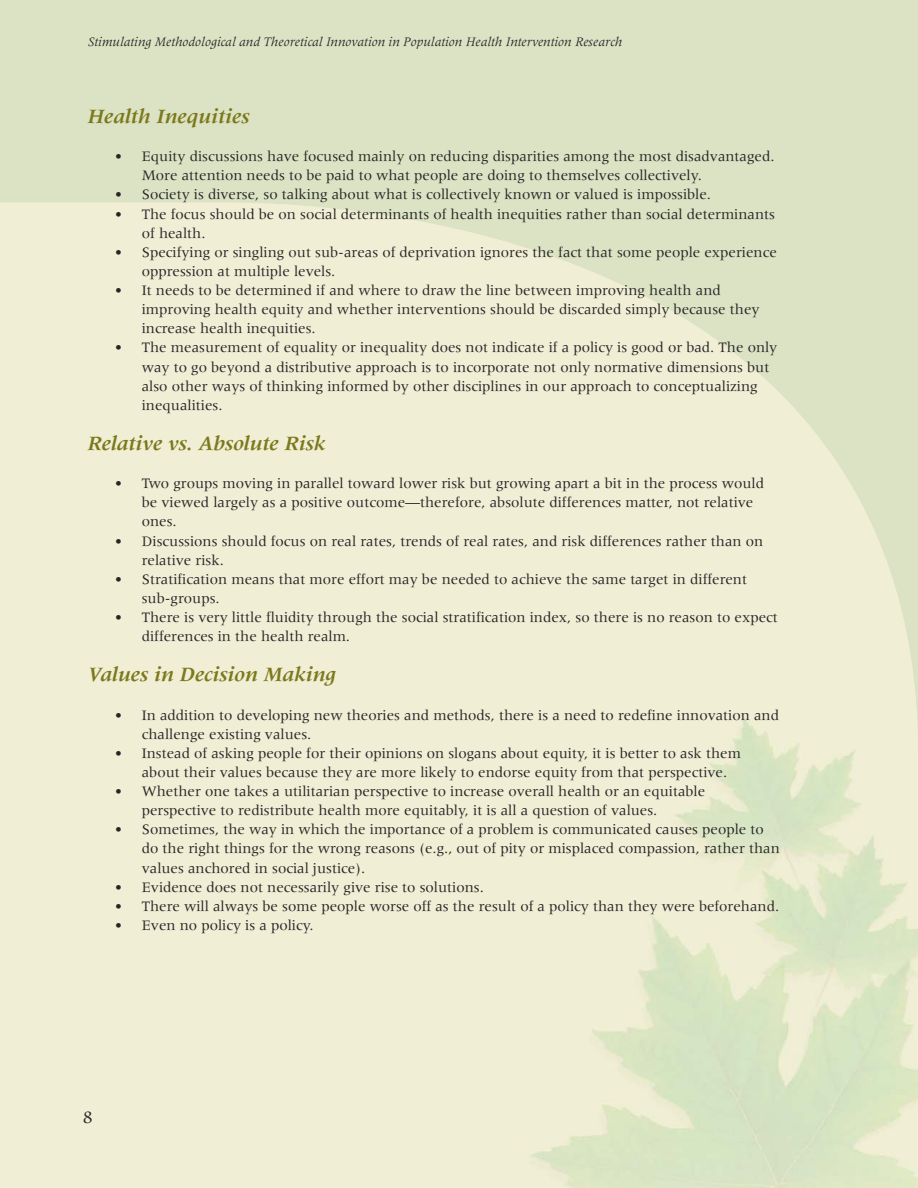
<style>
.page{position:relative;width:918px;height:1188px;background:#dbe3c4}
.page>*{position:absolute;margin:0;border:0;box-sizing:border-box;transform-origin:0 0}
.t1{font:italic 700 21px "Meridien";color:#7c791c}
.t2{font:18px "Meridien";color:#272627}
.t3{font:15px/19.2px "Meridien";color:#272627}
.t4{font:italic 13.5px "Meridien";color:#272627}
</style>
<div class="page">
<img style="left:0;top:202px;width:918px;height:986px">
<p class="t4" style="left:88px;top:37px;width:536px">Stimulating Methodological and Theoretical Innovation in Population Health Intervention Research</p>
<h1 class="t1" style="left:88px;top:108px;width:163px">Health Inequities</h1>
<p class="t3" style="left:142px;top:148px;width:634px;text-indent:-27px">• Equity discussions have focused mainly on reducing disparities among the most disadvantaged.<br>More attention needs to be paid to what people are doing to themselves collectively.</p>
<p class="t3" style="left:115px;top:186px;width:598px">• Society is diverse, so talking about what is collectively known or valued is impossible.</p>
<p class="t3" style="left:142px;top:205px;width:635px;text-indent:-27px">• The focus should be on social determinants of health inequities rather than social determinants of health.</p>
<p class="t3" style="left:142px;top:244px;width:637px;text-indent:-27px">• Specifying or singling out sub-areas of deprivation ignores the fact that some people experience oppression at multiple levels.</p>
<p class="t3" style="left:142px;top:282px;width:619px;text-indent:-27px">• It needs to be determined if and where to draw the line between improving health and improving health equity and whether interventions should be discarded simply because they increase health inequities.</p>
<p class="t3" style="left:142px;top:339px;width:637px;text-indent:-27px">• The measurement of equality or inequality does not indicate if a policy is good or bad. The only way to go beyond a distributive approach is to incorporate not only normative dimensions but also other ways of thinking informed by other disciplines in our approach to conceptualizing inequalities.</p>
<h1 class="t1" style="left:88px;top:435px;width:239px">Relative vs. Absolute Risk</h1>
<p class="t3" style="left:142px;top:475px;width:624px;text-indent:-27px">• Two groups moving in parallel toward lower risk but growing apart a bit in the process would be viewed largely as a positive outcome—therefore, absolute differences matter, not relative ones.</p>
<p class="t3" style="left:142px;top:532px;width:623px;text-indent:-27px">• Discussions should focus on real rates, trends of real rates, and risk differences rather than on relative risk.</p>
<p class="t3" style="left:142px;top:571px;width:607px;text-indent:-27px">• Stratification means that more effort may be needed to achieve the same target in different sub-groups.</p>
<p class="t3" style="left:142px;top:609px;width:638px;text-indent:-27px">• There is very little fluidity through the social stratification index, so there is no reason to expect differences in the health realm.</p>
<h1 class="t1" style="left:88px;top:666px;width:250px">Values in Decision Making</h1>
<p class="t3" style="left:142px;top:706px;width:639px;text-indent:-27px">• In addition to developing new theories and methods, there is a need to redefine innovation and challenge existing values.</p>
<p class="t3" style="left:142px;top:745px;width:601px;text-indent:-27px">• Instead of asking people for their opinions on slogans about equity, it is better to ask them about their values because they are more likely to endorse equity from that perspective.</p>
<p class="t3" style="left:142px;top:783px;width:565px;text-indent:-27px">• Whether one takes a utilitarian perspective to increase overall health or an equitable perspective to redistribute health more equitably, it is all a question of values.</p>
<p class="t3" style="left:142px;top:821px;width:640px;text-indent:-27px">• Sometimes, the way in which the importance of a problem is communicated causes people to do the right things for the wrong reasons (e.g., out of pity or misplaced compassion, rather than values anchored in social justice).</p>
<p class="t3" style="left:115px;top:878px;width:371px">• Evidence does not necessarily give rise to solutions.</p>
<p class="t3" style="left:115px;top:898px;width:666px">• There will always be some people worse off as the result of a policy than they were beforehand.</p>
<p class="t3" style="left:115px;top:917px;width:201px">• Even no policy is a policy.</p>
<p class="t2" style="left:83px;top:1110px;width:12px">8</p>
</div>
